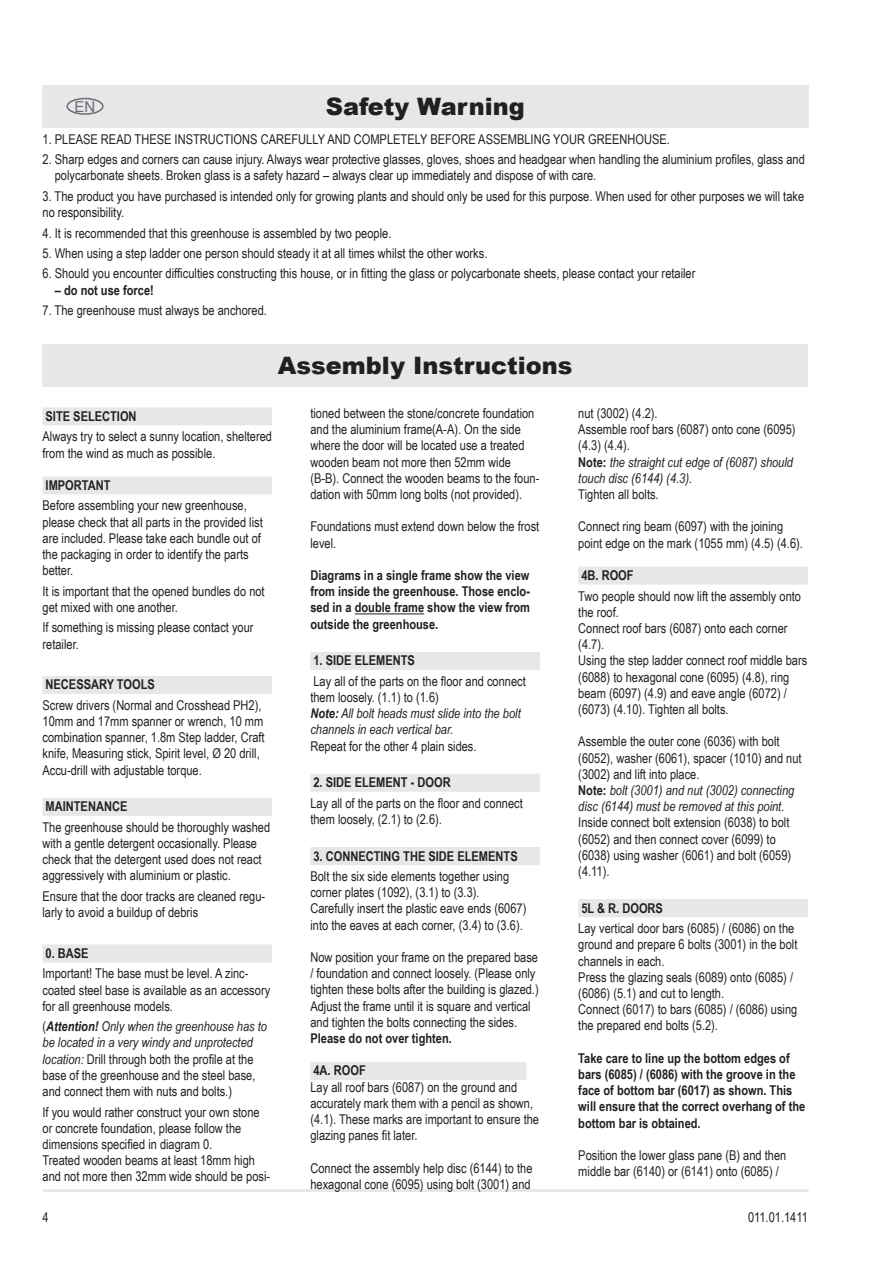
<style>
.page{position:relative;width:893px;height:1263px;background:#fff}
.page>*{position:absolute;margin:0;border:0;box-sizing:border-box;transform-origin:0 0}
.t1{font:900 24px "Arial";color:#231f20}
.t2{font:15px "Arial";color:#6c6d70}
.t3{font:13.5px/16.2px "Arial Narrow";color:#231f20}
.t4{font:700 13.5px/16.2px "Arial Narrow";color:#231f20;text-align:justify}
.s1{font-weight:700;font-style:italic}
.s2{font-style:italic}
.s3{font-weight:700}
</style>
<div class="page">
<hr style="left:43px;top:1189px;width:766px;height:3px;background:#e6e7e9">
<div style="left:43px;top:344px;width:765px;height:43px;background:#e6e7e9"></div>
<div style="left:43px;top:85px;width:765px;height:43px;background:#e6e7e9"></div>
<div style="left:66px;top:98px;width:38px;height:17px;border:2px solid #6c6d70;border-radius:50%"></div>
<div style="left:43px;top:407px;width:229px;height:18px;background:#e6e7e9"></div>
<div style="left:43px;top:476px;width:229px;height:18px;background:#e6e7e9"></div>
<div style="left:43px;top:676px;width:229px;height:18px;background:#e6e7e9"></div>
<div style="left:43px;top:798px;width:229px;height:18px;background:#e6e7e9"></div>
<div style="left:43px;top:944px;width:229px;height:18px;background:#e6e7e9"></div>
<hr style="left:355px;top:613px;width:69px;height:1px;background:#231f20">
<div style="left:310px;top:652px;width:230px;height:18px;background:#e6e7e9"></div>
<div style="left:310px;top:774px;width:230px;height:18px;background:#e6e7e9"></div>
<div style="left:310px;top:847px;width:230px;height:18px;background:#e6e7e9"></div>
<div style="left:310px;top:1062px;width:216px;height:18px;background:#e6e7e9"></div>
<div style="left:578px;top:567px;width:230px;height:18px;background:#e6e7e9"></div>
<div style="left:578px;top:899px;width:230px;height:18px;background:#e6e7e9"></div>
<h1 class="t1" style="left:326px;top:89px;width:201px">Safety Warning</h1>
<p class="t3" style="left:43px;top:130px;width:629px">1. PLEASE READ THESE INSTRUCTIONS CAREFULLY AND COMPLETELY BEFORE ASSEMBLING YOUR GREENHOUSE.</p>
<p class="t3" style="left:55px;top:151px;width:751px;text-indent:-12px">2. Sharp edges and corners can cause injury. Always wear protective glasses, gloves, shoes and headgear when handling the aluminium profiles, glass and polycarbonate sheets. Broken glass is a safety hazard – always clear up immediately and dispose of with care.</p>
<p class="t3" style="left:43px;top:188px;width:763px">3. The product you have purchased is intended only for growing plants and should only be used for this purpose. When used for other purposes we will take no responsibility.</p>
<p class="t3" style="left:43px;top:224px;width:350px">4. It is recommended that this greenhouse is assembled by two people.</p>
<p class="t3" style="left:43px;top:245px;width:446px">5. When using a step ladder one person should steady it at all times whilst the other works.</p>
<p class="t3" style="left:43px;top:265px;width:654px">6. Should you encounter difficulties constructing this house, or in fitting the glass or polycarbonate sheets, please contact your retailer</p>
<p class="t4" style="left:55px;top:281px;width:101px">– do not use force!</p>
<p class="t3" style="left:43px;top:302px;width:226px">7. The greenhouse must always be anchored.</p>
<h1 class="t1" style="left:219px;top:89px;width:414px">SICHERHEITSVORKEHRUNGEN</h1>
<p class="t2" style="left:75px;top:97px;width:22px">EN</p>
<h1 class="t1" style="left:278px;top:348px;width:296px">Assembly Instructions</h1>
<p class="t4" style="left:46px;top:407px;width:88px">Site Selection</p>
<p class="t3" style="left:43px;top:428px;width:231px">Always try to select a sunny location, sheltered from the wind as much as possible.</p>
<p class="t4" style="left:46px;top:476px;width:66px">Important</p>
<p class="t3" style="left:43px;top:497px;width:222px">Before assembling your new greenhouse, please check that all parts in the provided list are included. Please take each bundle out of the packaging in order to identify the parts better.</p>
<p class="t3" style="left:43px;top:582px;width:224px">It is important that the opened bundles do not get mixed with one another.</p>
<p class="t3" style="left:43px;top:619px;width:213px">If something is missing please contact your retailer.</p>
<p class="t4" style="left:46px;top:676px;width:107px">Necessary Tools</p>
<p class="t3" style="left:43px;top:696px;width:224px">Screw drivers (Normal and Crosshead PH2), 10mm and 17mm spanner or wrench, 10 mm combination spanner, 1.8m Step ladder, Craft knife, Measuring stick, Spirit level, ø 20 drill, Accu-drill with adjustable torque.</p>
<p class="t4" style="left:46px;top:798px;width:83px">Maintenance</p>
<p class="t3" style="left:43px;top:818px;width:229px">The greenhouse should be thoroughly washed with a gentle detergent occasionally. Please check that the detergent used does not react aggressively with aluminium or plastic.</p>
<p class="t3" style="left:43px;top:887px;width:224px">Ensure that the door tracks are cleaned regu&shy;larly to avoid a buildup of debris</p>
<p class="t4" style="left:46px;top:944px;width:45px">0. Base</p>
<p class="t3" style="left:43px;top:965px;width:229px">Important! The base must be level. A zinc&shy;coated steel base is available as an accessory for all greenhouse models.</p>
<p class="t3" style="left:43px;top:1018px;width:226px">(<span class="s1">Attention!</span> <span class="s2">Only when the greenhouse has to be located in a very windy and unprotected location:</span> Drill through both the profile at the base of the greenhouse and the steel base, and connect them with nuts and bolts.)</p>
<p class="t3" style="left:43px;top:1103px;width:229px">If you would rather construct your own stone or concrete foundation, please follow the dimensions specified in diagram 0.<br>Treated wooden beams at least 18mm high and not more then 32mm wide should be posi-</p>
<p class="t3" style="left:43px;top:1208px;width:8px">4</p>
<p class="t3" style="left:310px;top:405px;width:230px">tioned between the stone/concrete foundation and the aluminium frame(A-A). On the side where the door will be located use a treated wooden beam not more then 52mm wide (B-B). Connect the wooden beams to the foun&shy;dation with 50mm long bolts (not provided).</p>
<p class="t3" style="left:310px;top:518px;width:230px">Foundations must extend down below the frost level.</p>
<p class="t4" style="left:310px;top:567px;width:221px">Diagrams in a single frame show the view from inside the greenhouse. Those enclo&shy;sed in a double frame show the view from outside the greenhouse.</p>
<p class="t4" style="left:313px;top:652px;width:99px">1. Side Elements</p>
<p class="t3" style="left:310px;top:672px;width:217px">Lay all of the parts on the floor and connect them loosely. (1.1) to (1.6)<br><span class="s1">Note:</span> <span class="s2">All bolt heads must slide into the bolt channels in each vertical bar.</span></p>
<p class="t3" style="left:310px;top:737px;width:168px">Repeat for the other 4 plain sides.</p>
<p class="t4" style="left:313px;top:774px;width:134px">2. side Element - door</p>
<p class="t3" style="left:310px;top:794px;width:214px">Lay all of the parts on the floor and connect them loosely, (2.1) to (2.6).</p>
<p class="t4" style="left:313px;top:847px;width:202px">3. Conn ecting the side elements</p>
<p class="t3" style="left:310px;top:868px;width:217px">Bolt the six side elements together using corner plates (1092), (3.1) to (3.3).<br>Carefully insert the plastic eave ends (6067) into the eaves at each corner, (3.4) to (3.6).</p>
<p class="t3" style="left:310px;top:949px;width:230px">Now position your frame on the prepared base / foundation and connect loosely. (Please only tighten these bolts after the building is glazed.)<br>Adjust the frame until it is square and vertical and tighten the bolts connecting the sides.</p>
<p class="t4" style="left:310px;top:1029px;width:143px">Please do not over tighten.</p>
<p class="t4" style="left:313px;top:1062px;width:54px">4A. roof</p>
<p class="t3" style="left:310px;top:1078px;width:230px">Lay all roof bars (6087) on the ground and accurately mark them with a pencil as shown, (4.1). These marks are important to ensure the glazing panes fit later.</p>
<p class="t3" style="left:310px;top:1159px;width:224px">Connect the assembly help disc (6144) to the hexagonal cone (6095) using bolt (3001) and</p>
<p class="t3" style="left:578px;top:405px;width:219px">nut (3002) (4.2).<br>Assemble roof bars (6087) onto cone (6095) (4.3) (4.4).<br><span class="s3">Note:</span> <span class="s2">the straight cut edge of (6087) should touch disc (6144) (4.3).</span></p>
<p class="t3" style="left:578px;top:486px;width:82px">Tighten all bolts.</p>
<p class="t3" style="left:578px;top:518px;width:226px">Connect ring beam (6097) with the joining point edge on the mark (1055 mm) (4.5) (4.6).</p>
<p class="t4" style="left:581px;top:567px;width:54px">4B. roof</p>
<p class="t3" style="left:578px;top:587px;width:230px">Two people should now lift the assembly onto the roof.<br>Connect roof bars (6087) onto each corner (4.7).<br>Using the step ladder connect roof middle bars (6088) to hexagonal cone (6095) (4.8), ring beam (6097) (4.9) and eave angle (6072) / (6073) (4.10). Tighten all bolts.</p>
<p class="t3" style="left:578px;top:733px;width:225px">Assemble the outer cone (6036) with bolt (6052), washer (6061), spacer (1010) and nut (3002) and lift into place.<br><span class="s3">Note:</span> <span class="s2">bolt (3001) and nut (3002) connecting disc (6144) must be removed at this point.</span></p>
<p class="t3" style="left:578px;top:814px;width:214px">Inside connect bolt extension (6038) to bolt (6052) and then connect cover (6099) to (6038) using washer (6061) and bolt (6059) (4.11).</p>
<p class="t4" style="left:581px;top:899px;width:73px">5l &amp; r. doors</p>
<p class="t3" style="left:578px;top:920px;width:221px">Lay vertical door bars (6085) / (6086) on the ground and prepare 6 bolts (3001) in the bolt channels in each.<br>Press the glazing seals (6089) onto (6085) / (6086) (5.1) and cut to length.<br>Connect (6017) to bars (6085) / (6086) using the prepared end bolts (5.2).</p>
<p class="t4" style="left:578px;top:1049px;width:229px;text-align:left">Take care to line up the bottom edges of bars (6085) / (6086) with the groove in the face of bottom bar (6017) as shown. This will ensure that the correct overhang of the bottom bar is obtained.</p>
<p class="t3" style="left:578px;top:1146px;width:209px">Position the lower glass pane (B) and then middle bar (6140) or (6141) onto (6085) /</p>
<p class="t3" style="left:748px;top:1208px;width:61px">011.01.1411</p>
</div>
